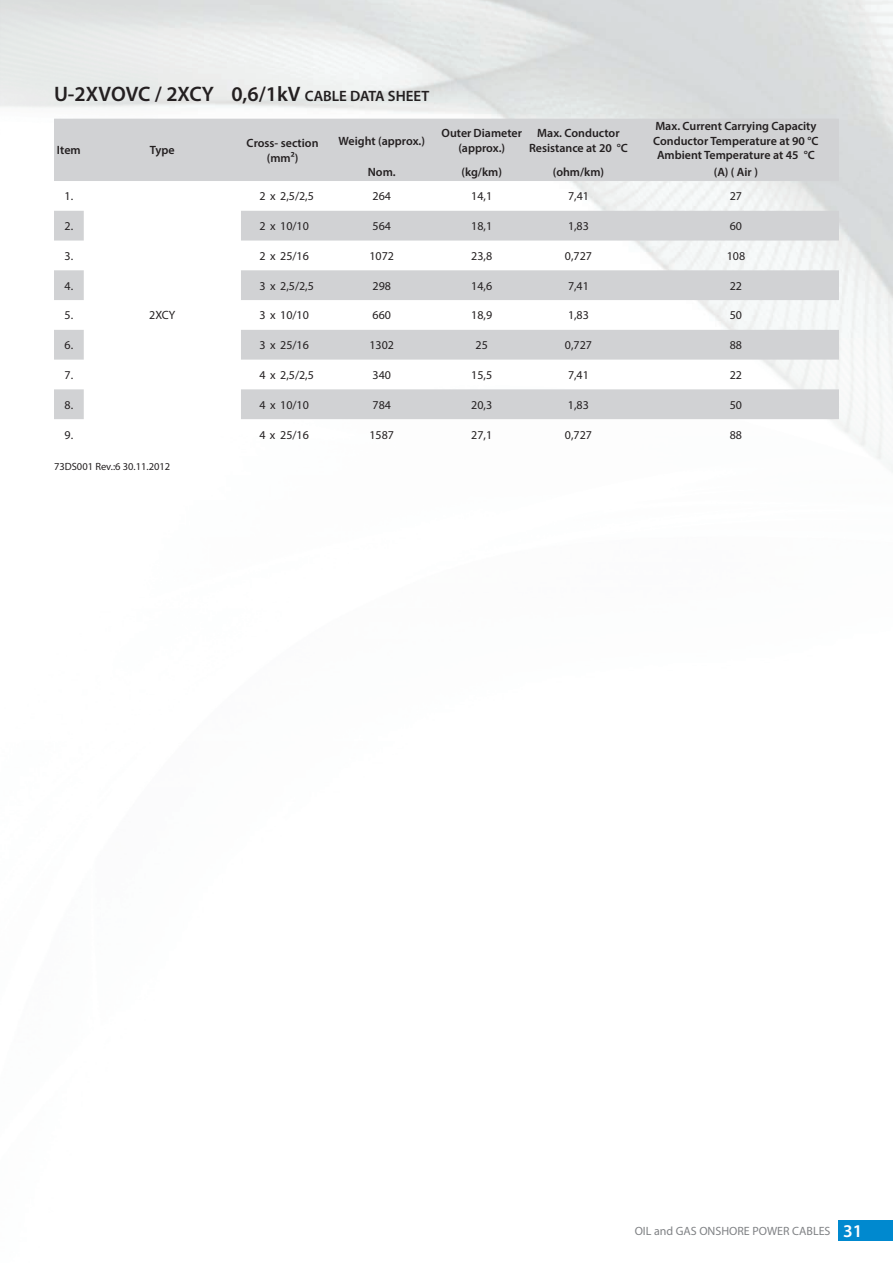
<style>
.page{position:relative;width:893px;height:1263px;background:#fff}
.page>*{position:absolute;margin:0;border:0;box-sizing:border-box;transform-origin:0 0}
.t1{font:600 21px "Myriad Pro";color:#231f20}
.t2{font:12px "Myriad Pro";color:#231f20}
.t3{font:600 12px/14.4px "Myriad Pro";color:#231f20;text-align:center}
.t4{font:12px "Myriad Pro";color:#808285}
.t5{font:10.5px "Myriad Pro";color:#231f20}
.s1{font-size:15px}
.s2{font-weight:600;font-size:18px;color:#fff}
</style>
<div class="page">
<div style="left:839px;top:1220px;width:54px;height:21px;background:#0089cf"></div>
<svg style="left:54px;top:119px;width:785px;height:300px;fill:#d1d2d4"></svg>
<h1 class="t1" style="left:54px;top:81px;width:377px">U-2XVOVC / 2XCY 0,6/1kV <span class="s1">CABLE DATA SHEET</span></h1>
<p class="t3" style="left:57px;top:143px;width:25px">Item</p>
<p class="t3" style="left:150px;top:143px;width:26px">Type</p>
<p class="t3" style="left:247px;top:136px;width:73px">Cross- section (mm²)</p>
<p class="t3" style="left:339px;top:133px;width:88px">Weight (approx.)</p>
<p class="t3" style="left:441px;top:126px;width:82px">Outer Diameter (approx.)</p>
<p class="t3" style="left:529px;top:126px;width:100px">Max. Conductor<br>Resistance at 20 °C</p>
<p class="t3" style="left:653px;top:119px;width:167px">Max. Current Carrying Capacity<br>Conductor Temperature at 90 °C<br>Ambient Temperature at 45 °C</p>
<p class="t3" style="left:368px;top:164px;width:29px">Nom.</p>
<p class="t3" style="left:461px;top:164px;width:42px">(kg/km)</p>
<p class="t3" style="left:553px;top:164px;width:53px">(ohm/km)</p>
<p class="t3" style="left:714px;top:164px;width:46px">(A) ( Air )</p>
<p class="t2" style="left:65px;top:189px;width:10px">1.</p>
<p class="t2" style="left:260px;top:189px;width:56px">2 x 2,5/2,5</p>
<p class="t2" style="left:373px;top:189px;width:20px">264</p>
<p class="t2" style="left:471px;top:189px;width:22px">14,1</p>
<p class="t2" style="left:568px;top:189px;width:22px">7,41</p>
<p class="t2" style="left:730px;top:189px;width:14px">27</p>
<p class="t2" style="left:65px;top:219px;width:10px">2.</p>
<p class="t2" style="left:260px;top:219px;width:51px">2 x 10/10</p>
<p class="t2" style="left:373px;top:219px;width:20px">564</p>
<p class="t2" style="left:471px;top:219px;width:22px">18,1</p>
<p class="t2" style="left:568px;top:219px;width:22px">1,83</p>
<p class="t2" style="left:730px;top:219px;width:14px">60</p>
<p class="t2" style="left:65px;top:248px;width:10px">3.</p>
<p class="t2" style="left:260px;top:248px;width:51px">2 x 25/16</p>
<p class="t2" style="left:369px;top:248px;width:26px">1072</p>
<p class="t2" style="left:471px;top:248px;width:22px">23,8</p>
<p class="t2" style="left:565px;top:248px;width:29px">0,727</p>
<p class="t2" style="left:727px;top:248px;width:20px">108</p>
<p class="t2" style="left:65px;top:278px;width:10px">4.</p>
<p class="t2" style="left:260px;top:278px;width:56px">3 x 2,5/2,5</p>
<p class="t2" style="left:373px;top:278px;width:20px">298</p>
<p class="t2" style="left:471px;top:278px;width:22px">14,6</p>
<p class="t2" style="left:568px;top:278px;width:22px">7,41</p>
<p class="t2" style="left:730px;top:278px;width:14px">22</p>
<p class="t2" style="left:65px;top:308px;width:10px">5.</p>
<p class="t2" style="left:260px;top:308px;width:51px">3 x 10/10</p>
<p class="t2" style="left:373px;top:308px;width:20px">660</p>
<p class="t2" style="left:471px;top:308px;width:22px">18,9</p>
<p class="t2" style="left:568px;top:308px;width:22px">1,83</p>
<p class="t2" style="left:730px;top:308px;width:14px">50</p>
<p class="t2" style="left:65px;top:338px;width:10px">6.</p>
<p class="t2" style="left:260px;top:338px;width:51px">3 x 25/16</p>
<p class="t2" style="left:369px;top:338px;width:26px">1302</p>
<p class="t2" style="left:476px;top:338px;width:14px">25</p>
<p class="t2" style="left:565px;top:338px;width:29px">0,727</p>
<p class="t2" style="left:730px;top:338px;width:14px">88</p>
<p class="t2" style="left:65px;top:368px;width:10px">7.</p>
<p class="t2" style="left:260px;top:368px;width:56px">4 x 2,5/2,5</p>
<p class="t2" style="left:373px;top:368px;width:20px">340</p>
<p class="t2" style="left:471px;top:368px;width:22px">15,5</p>
<p class="t2" style="left:568px;top:368px;width:22px">7,41</p>
<p class="t2" style="left:730px;top:368px;width:14px">22</p>
<p class="t2" style="left:65px;top:397px;width:10px">8.</p>
<p class="t2" style="left:260px;top:397px;width:51px">4 x 10/10</p>
<p class="t2" style="left:373px;top:397px;width:20px">784</p>
<p class="t2" style="left:471px;top:397px;width:22px">20,3</p>
<p class="t2" style="left:568px;top:397px;width:22px">1,83</p>
<p class="t2" style="left:730px;top:397px;width:14px">50</p>
<p class="t2" style="left:65px;top:427px;width:10px">9.</p>
<p class="t2" style="left:260px;top:427px;width:51px">4 x 25/16</p>
<p class="t2" style="left:369px;top:427px;width:26px">1587</p>
<p class="t2" style="left:471px;top:427px;width:22px">27,1</p>
<p class="t2" style="left:565px;top:427px;width:29px">0,727</p>
<p class="t2" style="left:730px;top:427px;width:14px">88</p>
<p class="t5" style="left:54px;top:460px;width:118px">73DS001 Rev.:6 30.11.2012</p>
<p class="t2" style="left:149px;top:308px;width:28px">2XCY</p>
<p class="t4" style="left:635px;top:1223px;width:229px">OIL and GAS ONSHORE POWER CABLES <span class="s2">31</span></p>
</div>
